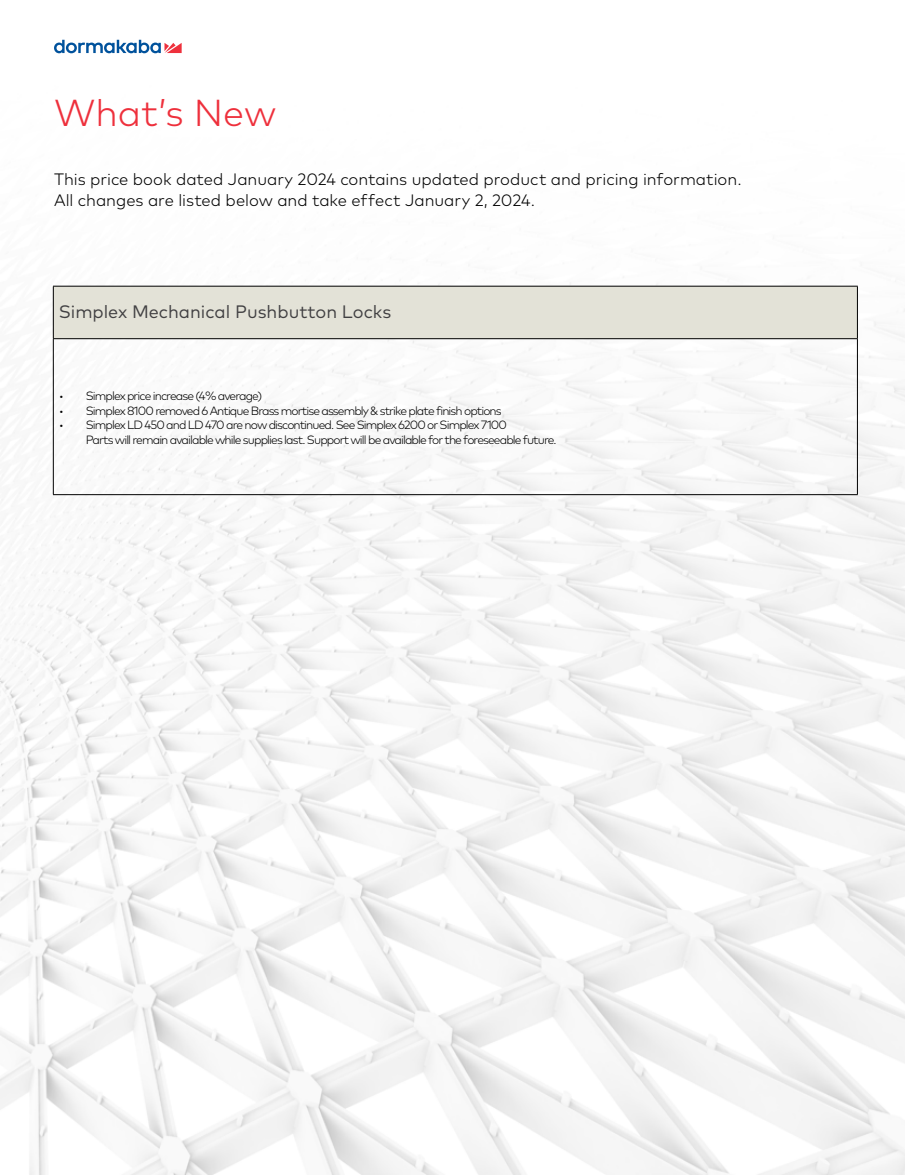
<style>
.page{position:relative;width:905px;height:1175px;background:#fff}
.page>*{position:absolute;margin:0;border:0;box-sizing:border-box;transform-origin:0 0}
.t1{font:300 37.5px "Mark Pro";color:#ee303c}
.t2{font:18px "Mark Pro";color:#414042}
.t3{font:300 16.5px/21px "Mark Pro";color:#000}
.t4{font:300 12px/14.4px "Mark Pro";letter-spacing:-.075em;color:#000}
</style>
<div class="page">
<img style="left:0;top:272px;width:904px;height:902px">
<svg style="left:54px;top:40px;width:128px;height:13px"></svg>
<div style="left:53px;top:286px;width:804px;height:53px;background:#e3e2d7"></div>
<hr style="left:53px;top:286px;width:804px;height:1px;background:#000">
<hr style="left:53px;top:286px;width:1px;height:52px;background:#000">
<hr style="left:857px;top:286px;width:1px;height:52px;background:#000">
<hr style="left:53px;top:338px;width:804px;height:1px;background:#000">
<hr style="left:53px;top:339px;width:1px;height:155px;background:#000">
<hr style="left:857px;top:339px;width:1px;height:155px;background:#000">
<hr style="left:53px;top:494px;width:804px;height:1px;background:#000">
<h1 class="t1" style="left:54px;top:85px;width:224px">What’s New</h1>
<h3 class="t3" style="left:54px;top:167px;width:689px">This price book dated January 2024 contains updated product and pricing information.<br>All changes are listed below and take effect January 2, 2024.</h3>
<h2 class="t2" style="left:59px;top:298px;width:334px">Simplex Mechanical Pushbutton Locks</h2>
<p class="t4" style="left:59px;top:388px;width:205px">• Simplex price increase (4% average)</p>
<p class="t4" style="left:59px;top:402px;width:444px">• Simplex 8100 removed 6 Antique Brass mortise assembly &amp; strike plate finish options</p>
<p class="t4" style="left:86px;top:417px;width:472px;text-indent:-27px">• Simplex LD 450 and LD 470 are now discontinued. See Simplex 6200 or Simplex 7100<br>Parts will remain available while supplies last. Support will be available for the foreseeable future.</p>
</div>
